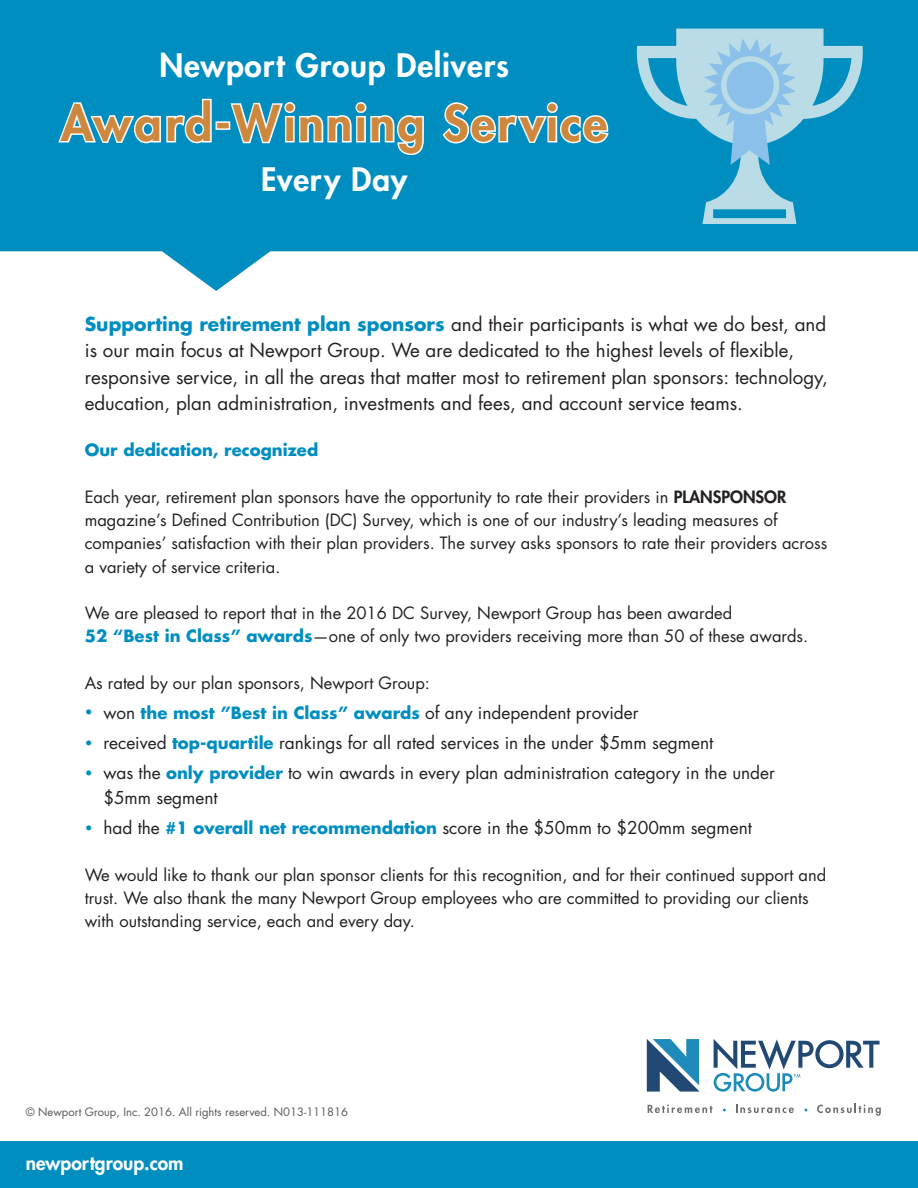
<style>
.page{position:relative;width:918px;height:1188px;background:#fff}
.page>*{position:absolute;margin:0;border:0;box-sizing:border-box;transform-origin:0 0}
.t1{font:800 48px "Futura Std";letter-spacing:.05em;color:#ce883e}
.t2{font:800 31.5px "Futura Std";letter-spacing:.025em;color:#fff}
.t3{font:800 19.2px "Futura Std";color:#fff}
.t4{font:18.75px/26.2px "Futura Std";color:#231f20}
.t5{font:17.25px/24.8px "Futura Std";color:#231f20}
.t6{font:16.5px/23.2px "Futura Std";color:#231f20}
.t7{font:700 16.5px "Futura Std";color:#008ec1}
.t8{font:11.25px "Futura Std";color:#57585a}
.s1{font-weight:700;color:#008ec1}
.s2{font-weight:800}
.s3{font-size:13.5px;color:#008ec1}
.s4{font-weight:700;font-size:16.5px;color:#008ec1}
</style>
<div class="page">
<svg style="left:648px;top:1105px;width:65px;height:8px"></svg>
<svg style="left:736px;top:1105px;width:58px;height:8px"></svg>
<svg style="left:817px;top:1104px;width:64px;height:12px"></svg>
<svg style="left:714px;top:1039px;width:166px;height:53px"></svg>
<svg style="left:647px;top:1039px;width:53px;height:53px"></svg>
<svg style="left:0;top:0;width:918px;height:291px;fill:#008ec1"></svg>
<div style="left:0;top:1142px;width:918px;height:46px;background:#008ec1"></div>
<svg style="left:56px;top:97px;width:157px;height:48px"></svg>
<div style="left:216px;top:121px;width:14px;height:9px;border:3px solid #fff"></div>
<svg style="left:228px;top:101px;width:197px;height:56px"></svg>
<svg style="left:441px;top:101px;width:170px;height:44px"></svg>
<svg style="left:636px;top:29px;width:228px;height:195px;background:#3da8cd"></svg>
<svg style="left:704px;top:38px;width:92px;height:127px;background:#89c4e2"></svg>
<h2 class="t2" style="left:159px;top:45px;width:351px">Newport Group Delivers</h2>
<h1 class="t1" style="left:61px;top:93px;width:548px">Award-Winning Service</h1>
<h2 class="t2" style="left:261px;top:159px;width:148px">Every Day</h2>
<p class="t4" style="left:85px;top:311px;width:745px"><span class="s1">Supporting retirement plan sponsors</span> and their participants is what we do best, and is our main focus at Newport Group. We are dedicated to the highest levels of flexible, responsive service, in all the areas that matter most to retirement plan sponsors: technology, education, plan administration, investments and fees, and account service teams.</p>
<p class="t7" style="left:85px;top:439px;width:235px">Our dedication, recognized</p>
<p class="t6" style="left:85px;top:485px;width:744px">Each year, retirement plan sponsors have the opportunity to rate their providers in <span class="s2">PLANSPONSOR </span>magazine’s Defined Contribution (DC) Survey, which is one of our industry’s leading measures of companies’ satisfaction with their plan providers. The survey asks sponsors to rate their providers across a variety of service criteria.</p>
<p class="t6" style="left:85px;top:601px;width:725px">We are pleased to report that in the 2016 DC Survey, Newport Group has been awarded<br><span class="s1">52 “Best in Class” awards</span>—one of only two providers receiving more than 50 of these awards.</p>
<p class="t6" style="left:85px;top:671px;width:347px">As rated by our plan sponsors, Newport Group:</p>
<p class="t5" style="left:85px;top:700px;width:555px"><span class="s3">•</span> won <span class="s4">the most ”Best in Class” awards</span> of any independent provider</p>
<p class="t5" style="left:85px;top:731px;width:630px"><span class="s3">•</span> received <span class="s4">top-quartile</span> rankings for all rated services in the under $5mm segment</p>
<p class="t5" style="left:103px;top:761px;width:673px;text-indent:-19px"><span class="s3">•</span> was the <span class="s4">only provider</span> to win awards in every plan administration category in the under $5mm segment</p>
<p class="t5" style="left:85px;top:816px;width:669px"><span class="s3">•</span> had the <span class="s4">#1 overall net recommendation</span> score in the $50mm to $200mm segment</p>
<p class="t6" style="left:85px;top:863px;width:743px">We would like to thank our plan sponsor clients for this recognition, and for their continued support and trust. We also thank the many Newport Group employees who are committed to providing our clients with outstanding service, each and every day.</p>
<p class="t8" style="left:26px;top:1104px;width:324px">© Newport Group, Inc. 2016. All rights reserved. N013-111816</p>
<p class="t3" style="left:26px;top:1151px;width:159px">newportgroup.com</p>
</div>
